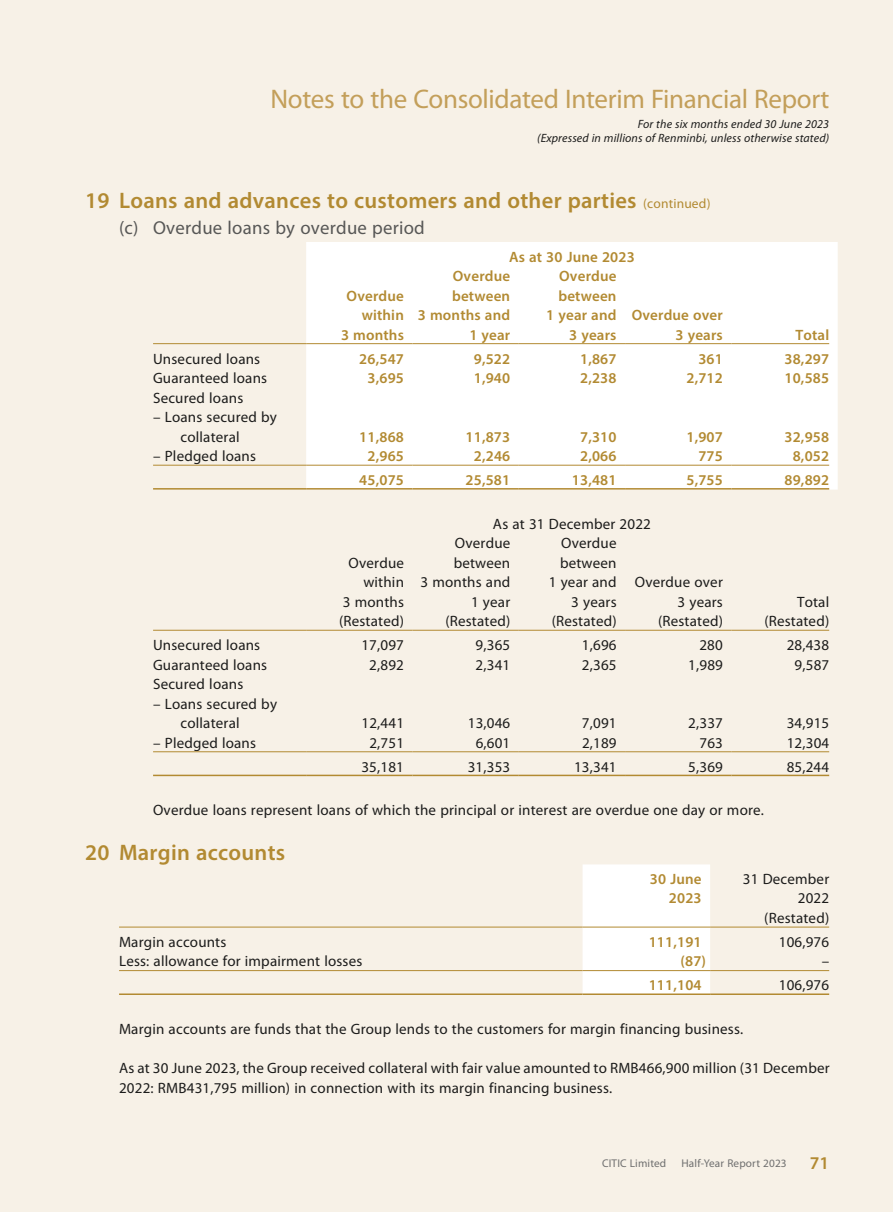
<style>
.page{position:relative;width:893px;height:1212px;background:#f7f1e7}
.page>*{position:absolute;margin:0;border:0;box-sizing:border-box;transform-origin:0 0}
.t1{font:27px "Myriad Pro";letter-spacing:-.01em;color:#c39f5a}
.t2{font:600 22.5px "Myriad Pro";letter-spacing:.01em;color:#b28a32}
.t3{font:18.75px "Myriad Pro";letter-spacing:.015em;color:#575756}
.t4{font:600 18px "Myriad Pro";color:#b28a32}
.t5{font:15px/19.5px "Myriad Pro";letter-spacing:.015em;color:#1c1c1b;text-align:right}
.t6{font:600 15px/19.5px "Myriad Pro";letter-spacing:.01em;color:#b28a32;text-align:right}
.t7{font:italic 12px/13.5px "Myriad Pro";letter-spacing:.01em;color:#1c1c1b;text-align:right}
.t8{font:11.25px "Myriad Pro";letter-spacing:.015em;color:#6f6f6f}
.s1{font-weight:400;font-size:13.5px}
</style>
<div class="page">
<div style="left:306px;top:242px;width:532px;height:248px;background:#fff"></div>
<hr style="left:153px;top:343px;width:153px;height:1px;background:#b28a32">
<hr style="left:306px;top:343px;width:106px;height:1px;background:#b28a32">
<hr style="left:412px;top:343px;width:107px;height:1px;background:#b28a32">
<hr style="left:519px;top:343px;width:106px;height:1px;background:#b28a32">
<hr style="left:625px;top:343px;width:106px;height:1px;background:#b28a32">
<hr style="left:731px;top:343px;width:98px;height:1px;background:#b28a32">
<hr style="left:153px;top:465px;width:153px;height:1px;background:#b28a32">
<hr style="left:306px;top:465px;width:106px;height:1px;background:#b28a32">
<hr style="left:412px;top:465px;width:107px;height:1px;background:#b28a32">
<hr style="left:519px;top:465px;width:106px;height:1px;background:#b28a32">
<hr style="left:625px;top:465px;width:106px;height:1px;background:#b28a32">
<hr style="left:731px;top:465px;width:98px;height:1px;background:#b28a32">
<hr style="left:153px;top:488px;width:153px;height:2px;background:#b28a32">
<hr style="left:306px;top:488px;width:106px;height:2px;background:#b28a32">
<hr style="left:412px;top:488px;width:107px;height:2px;background:#b28a32">
<hr style="left:519px;top:488px;width:106px;height:2px;background:#b28a32">
<hr style="left:625px;top:488px;width:106px;height:2px;background:#b28a32">
<hr style="left:731px;top:488px;width:98px;height:2px;background:#b28a32">
<hr style="left:153px;top:630px;width:153px;height:1px;background:#b28a32">
<hr style="left:306px;top:630px;width:106px;height:1px;background:#b28a32">
<hr style="left:412px;top:630px;width:107px;height:1px;background:#b28a32">
<hr style="left:519px;top:630px;width:106px;height:1px;background:#b28a32">
<hr style="left:625px;top:630px;width:106px;height:1px;background:#b28a32">
<hr style="left:731px;top:630px;width:98px;height:1px;background:#b28a32">
<hr style="left:153px;top:751px;width:153px;height:1px;background:#b28a32">
<hr style="left:306px;top:751px;width:106px;height:1px;background:#b28a32">
<hr style="left:412px;top:751px;width:107px;height:1px;background:#b28a32">
<hr style="left:519px;top:751px;width:106px;height:1px;background:#b28a32">
<hr style="left:625px;top:751px;width:106px;height:1px;background:#b28a32">
<hr style="left:731px;top:751px;width:98px;height:1px;background:#b28a32">
<hr style="left:153px;top:775px;width:153px;height:1px;background:#b28a32">
<hr style="left:306px;top:775px;width:106px;height:1px;background:#b28a32">
<hr style="left:412px;top:775px;width:107px;height:1px;background:#b28a32">
<hr style="left:519px;top:775px;width:106px;height:1px;background:#b28a32">
<hr style="left:625px;top:775px;width:106px;height:1px;background:#b28a32">
<hr style="left:731px;top:775px;width:98px;height:1px;background:#b28a32">
<div style="left:583px;top:864px;width:127px;height:129px;background:#fff"></div>
<hr style="left:119px;top:927px;width:464px;height:1px;background:#b28a32">
<hr style="left:583px;top:927px;width:127px;height:1px;background:#b28a32">
<hr style="left:710px;top:927px;width:119px;height:1px;background:#b28a32">
<hr style="left:119px;top:970px;width:464px;height:1px;background:#b28a32">
<hr style="left:583px;top:970px;width:127px;height:1px;background:#b28a32">
<hr style="left:710px;top:970px;width:119px;height:1px;background:#b28a32">
<hr style="left:119px;top:993px;width:464px;height:2px;background:#b28a32">
<hr style="left:583px;top:993px;width:127px;height:2px;background:#b28a32">
<hr style="left:710px;top:993px;width:119px;height:2px;background:#b28a32">
<h1 class="t1" style="left:271px;top:84px;width:560px">Notes to the Consolidated Interim Financial Report</h1>
<p class="t7" style="left:537px;top:118px;width:294px">For the six months ended 30 June 2023<br>(Expressed in millions of Renminbi, unless otherwise stated)</p>
<h2 class="t2" style="left:85px;top:186px;width:627px">19 Loans and advances to customers and other parties <span class="s1">(continued)</span></h2>
<p class="t3" style="left:119px;top:217px;width:307px">(c) Overdue loans by overdue period</p>
<p class="t6" style="left:509px;top:246px;width:127px">As at 30 June 2023</p>
<p class="t6" style="left:341px;top:285px;width:64px">Overdue within<br>3 months</p>
<p class="t6" style="left:418px;top:266px;width:94px">Overdue between<br>3 months and<br>1 year</p>
<p class="t6" style="left:546px;top:266px;width:72px">Overdue between<br>1 year and<br>3 years</p>
<p class="t6" style="left:632px;top:305px;width:93px">Overdue over<br>3 years</p>
<p class="t6" style="left:795px;top:324px;width:35px">Total</p>
<p class="t5" style="left:153px;top:349px;width:109px">Unsecured loans</p>
<p class="t6" style="left:359px;top:348px;width:46px">26,547</p>
<p class="t6" style="left:474px;top:348px;width:38px">9,522</p>
<p class="t6" style="left:580px;top:348px;width:38px">1,867</p>
<p class="t6" style="left:698px;top:348px;width:26px">361</p>
<p class="t6" style="left:784px;top:348px;width:46px">38,297</p>
<p class="t5" style="left:153px;top:369px;width:116px">Guaranteed loans</p>
<p class="t6" style="left:367px;top:368px;width:38px">3,695</p>
<p class="t6" style="left:474px;top:368px;width:38px">1,940</p>
<p class="t6" style="left:580px;top:368px;width:38px">2,238</p>
<p class="t6" style="left:686px;top:368px;width:38px">2,712</p>
<p class="t6" style="left:784px;top:368px;width:46px">10,585</p>
<p class="t5" style="left:153px;top:388px;width:92px">Secured loans</p>
<p class="t5" style="left:180px;top:408px;width:98px;text-align:left;text-indent:-27px">– Loans secured by collateral</p>
<p class="t6" style="left:359px;top:426px;width:46px">11,868</p>
<p class="t6" style="left:466px;top:426px;width:46px">11,873</p>
<p class="t6" style="left:580px;top:426px;width:38px">7,310</p>
<p class="t6" style="left:686px;top:426px;width:38px">1,907</p>
<p class="t6" style="left:784px;top:426px;width:46px">32,958</p>
<p class="t5" style="left:153px;top:447px;width:104px">– Pledged loans</p>
<p class="t6" style="left:367px;top:446px;width:38px">2,965</p>
<p class="t6" style="left:474px;top:446px;width:38px">2,246</p>
<p class="t6" style="left:580px;top:446px;width:38px">2,066</p>
<p class="t6" style="left:698px;top:446px;width:26px">775</p>
<p class="t6" style="left:793px;top:446px;width:38px">8,052</p>
<p class="t6" style="left:359px;top:470px;width:46px">45,075</p>
<p class="t6" style="left:466px;top:470px;width:46px">25,581</p>
<p class="t6" style="left:572px;top:470px;width:46px">13,481</p>
<p class="t6" style="left:686px;top:470px;width:38px">5,755</p>
<p class="t6" style="left:784px;top:470px;width:46px">89,892</p>
<p class="t5" style="left:493px;top:514px;width:160px">As at 31 December 2022</p>
<p class="t5" style="left:343px;top:553px;width:63px">Overdue within<br>3 months</p>
<p class="t5" style="left:421px;top:534px;width:91px">Overdue between<br>3 months and<br>1 year</p>
<p class="t5" style="left:549px;top:534px;width:69px">Overdue between<br>1 year and<br>3 years</p>
<p class="t5" style="left:635px;top:573px;width:90px">Overdue over<br>3 years</p>
<p class="t5" style="left:797px;top:592px;width:34px">Total</p>
<p class="t5" style="left:339px;top:612px;width:66px">(Restated)</p>
<p class="t5" style="left:445px;top:612px;width:66px">(Restated)</p>
<p class="t5" style="left:552px;top:612px;width:66px">(Restated)</p>
<p class="t5" style="left:658px;top:612px;width:66px">(Restated)</p>
<p class="t5" style="left:764px;top:612px;width:66px">(Restated)</p>
<p class="t5" style="left:153px;top:636px;width:109px">Unsecured loans</p>
<p class="t5" style="left:361px;top:636px;width:44px">17,097</p>
<p class="t5" style="left:476px;top:636px;width:36px">9,365</p>
<p class="t5" style="left:582px;top:636px;width:36px">1,696</p>
<p class="t5" style="left:699px;top:636px;width:25px">280</p>
<p class="t5" style="left:787px;top:636px;width:44px">28,438</p>
<p class="t5" style="left:153px;top:655px;width:116px">Guaranteed loans</p>
<p class="t5" style="left:369px;top:655px;width:36px">2,892</p>
<p class="t5" style="left:476px;top:655px;width:36px">2,341</p>
<p class="t5" style="left:582px;top:655px;width:36px">2,365</p>
<p class="t5" style="left:688px;top:655px;width:36px">1,989</p>
<p class="t5" style="left:795px;top:655px;width:36px">9,587</p>
<p class="t5" style="left:153px;top:675px;width:92px">Secured loans</p>
<p class="t5" style="left:180px;top:694px;width:98px;text-align:left;text-indent:-27px">– Loans secured by collateral</p>
<p class="t5" style="left:361px;top:714px;width:44px">12,441</p>
<p class="t5" style="left:468px;top:714px;width:44px">13,046</p>
<p class="t5" style="left:582px;top:714px;width:36px">7,091</p>
<p class="t5" style="left:688px;top:714px;width:36px">2,337</p>
<p class="t5" style="left:787px;top:714px;width:44px">34,915</p>
<p class="t5" style="left:153px;top:733px;width:104px">– Pledged loans</p>
<p class="t5" style="left:369px;top:733px;width:36px">2,751</p>
<p class="t5" style="left:476px;top:733px;width:36px">6,601</p>
<p class="t5" style="left:582px;top:733px;width:36px">2,189</p>
<p class="t5" style="left:699px;top:733px;width:25px">763</p>
<p class="t5" style="left:787px;top:733px;width:44px">12,304</p>
<p class="t5" style="left:361px;top:757px;width:44px">35,181</p>
<p class="t5" style="left:468px;top:757px;width:44px">31,353</p>
<p class="t5" style="left:574px;top:757px;width:44px">13,341</p>
<p class="t5" style="left:688px;top:757px;width:36px">5,369</p>
<p class="t5" style="left:787px;top:757px;width:44px">85,244</p>
<p class="t5" style="left:153px;top:801px;width:612px">Overdue loans represent loans of which the principal or interest are overdue one day or more.</p>
<h2 class="t2" style="left:85px;top:838px;width:202px">20 Margin accounts</h2>
<p class="t6" style="left:650px;top:869px;width:53px">30 June<br>2023</p>
<p class="t5" style="left:743px;top:869px;width:88px">31 December<br>2022 (Restated)</p>
<p class="t5" style="left:119px;top:932px;width:109px">Margin accounts</p>
<p class="t6" style="left:649px;top:932px;width:54px">111,191</p>
<p class="t5" style="left:779px;top:932px;width:52px">106,976</p>
<p class="t5" style="left:119px;top:952px;width:245px">Less: allowance for impairment losses</p>
<p class="t6" style="left:680px;top:951px;width:27px">(87)</p>
<p class="t5" style="left:822px;top:952px;width:9px">–</p>
<p class="t6" style="left:649px;top:975px;width:54px">111,104</p>
<p class="t5" style="left:779px;top:976px;width:52px">106,976</p>
<p class="t5" style="left:119px;top:1019px;width:626px">Margin accounts are funds that the Group lends to the customers for margin financing business.</p>
<p class="t5" style="left:119px;top:1058px;width:712px;text-align:left">As at 30 June 2023, the Group received collateral with fair value amounted to RMB466,900 million (31 December<br>2022: RMB431,795 million) in connection with its margin financing business.</p>
<p class="t8" style="left:602px;top:1157px;width:66px">CITIC Limited</p>
<p class="t8" style="left:681px;top:1157px;width:107px">Half-Year Report 2023</p>
<p class="t4" style="left:810px;top:1151px;width:21px">71</p>
</div>
